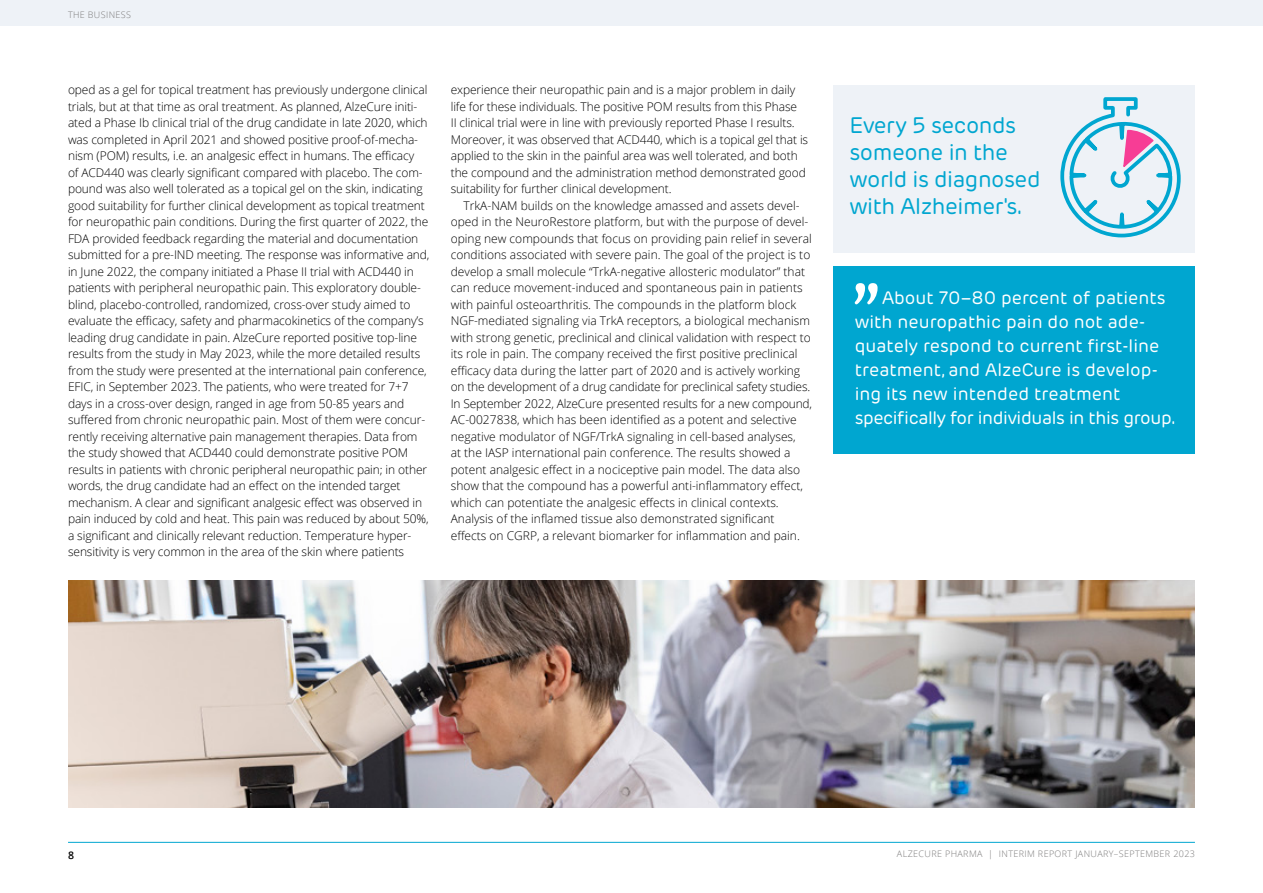
<style>
.page{position:relative;width:1263px;height:893px;background:#fff}
.page>*{position:absolute;margin:0;border:0;box-sizing:border-box;transform-origin:0 0}
.t1{font:22.5px/27px "Rubrik New";letter-spacing:-.02em;color:#00a6d0}
.t2{font:18px/24px "Rubrik New";color:#fff}
.t3{font:300 12px/16.5px "Open Sans";letter-spacing:-.01em;color:#000}
.t4{font:600 10.5px "Open Sans";color:#000}
.t5{font:300 9px "Open Sans";letter-spacing:.04em;color:#7c7b7b}
</style>
<div class="page">
<hr style="left:68px;top:842px;width:1127px;height:1px;background:#00a6d0">
<div style="left:0;top:0;width:1263px;height:26px;background:#eef2f7"></div>
<img style="left:68px;top:580px;width:1127px;height:228px">
<div style="left:833px;top:85px;width:362px;height:168px;background:#eef2f7"></div>
<svg style="left:1060px;top:97px;width:121px;height:141px"></svg>
<div style="left:833px;top:266px;width:362px;height:188px;background:#00a6d0"></div>
<svg style="left:855px;top:283px;width:22px;height:21px"></svg>
<p class="t5" style="left:68px;top:8px;width:65px">THE BUSINESS</p>
<p class="t3" style="left:68px;top:81px;width:363px">oped as a gel for topical treatment has previously undergone clinical trials, but at that time as oral treatment. As planned, AlzeCure initi&shy;ated a Phase Ib clinical trial of the drug candidate in late 2020, which was completed in April 2021 and showed positive proof-of-mecha&shy;nism (POM) results, i.e. an analgesic effect in humans. The efficacy<br>of ACD440 was clearly significant compared with placebo. The com&shy;pound was also well tolerated as a topical gel on the skin, indicating good suitability for further clinical development as topical treatment for neuropathic pain conditions. During the first quarter of 2022, the FDA provided feedback regarding the material and documentation submitted for a pre-IND meeting. The response was informative and, in June 2022, the company initiated a Phase II trial with ACD440 in patients with peripheral neuropathic pain. This exploratory double&shy;blind, placebo-controlled, randomized, cross-over study aimed to evaluate the efficacy, safety and pharmacokinetics of the company’s leading drug candidate in pain. AlzeCure reported positive top-line results from the study in May 2023, while the more detailed results from the study were presented at the international pain conference, EFIC, in September 2023. The patients, who were treated for 7+7 days in a cross-over design, ranged in age from 50-85 years and suffered from chronic neuropathic pain. Most of them were concur&shy;rently receiving alternative pain management therapies. Data from the study showed that ACD440 could demonstrate positive POM results in patients with chronic peripheral neuropathic pain; in other words, the drug candidate had an effect on the intended target mechanism. A clear and significant analgesic effect was observed in pain induced by cold and heat. This pain was reduced by about 50%, a significant and clinically relevant reduction. Temperature hyper&shy;sensitivity is very common in the area of the skin where patients</p>
<p class="t3" style="left:451px;top:81px;width:359px">experience their neuropathic pain and is a major problem in daily life for these individuals. The positive POM results from this Phase<br>II clinical trial were in line with previously reported Phase I results.<br>Moreover, it was observed that ACD440, which is a topical gel that is applied to the skin in the painful area was well tolerated, and both the compound and the administration method demonstrated good suitability for further clinical development.</p>
<p class="t3" style="left:451px;top:197px;width:363px;text-indent:13px">TrkA-NAM builds on the knowledge amassed and assets devel&shy;oped in the NeuroRestore platform, but with the purpose of devel&shy;oping new compounds that focus on providing pain relief in several conditions associated with severe pain. The goal of the project is to develop a small molecule “TrkA-negative allosteric modulator” that can reduce movement-induced and spontaneous pain in patients with painful osteoarthritis. The compounds in the platform block NGF-mediated signaling via TrkA receptors, a biological mechanism with strong genetic, preclinical and clinical validation with respect to its role in pain. The company received the first positive preclinical efficacy data during the latter part of 2020 and is actively working on the development of a drug candidate for preclinical safety studies.<br>In September 2022, AlzeCure presented results for a new compound, AC-0027838, which has been identified as a potent and selective negative modulator of NGF/TrkA signaling in cell-based analyses,<br>at the IASP international pain conference. The results showed a potent analgesic effect in a nociceptive pain model. The data also show that the compound has a powerful anti-inflammatory effect, which can potentiate the analgesic effects in clinical contexts.<br>Analysis of the inflamed tissue also demonstrated significant effects on CGRP, a relevant biomarker for inflammation and pain.</p>
<h1 class="t1" style="left:849px;top:112px;width:193px">Every 5 seconds someone in the world is diagnosed with Alzheimer's.</h1>
<h2 class="t2" style="left:855px;top:286px;width:322px;text-indent:27px">About 70–80 percent of patients with neuropathic pain do not ade&shy;quately respond to current first-line treatment, and AlzeCure is develop&shy;ing its new intended treatment specifically for individuals in this group.</h2>
<p class="t4" style="left:68px;top:847px;width:7px">8</p>
<p class="t5" style="left:897px;top:848px;width:299px">ALZECURE PHARMA | INTERIM REPORT JANUARY–SEPTEMBER 2023</p>
</div>
